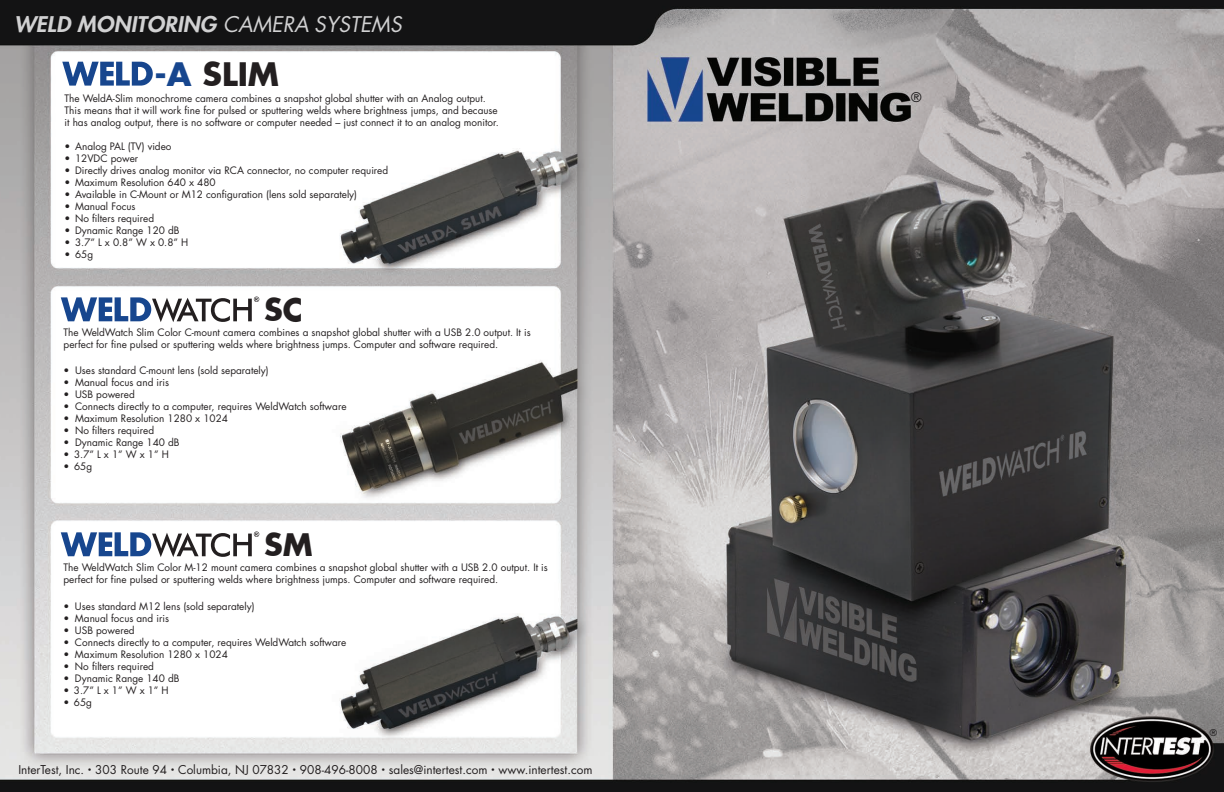
<style>
.page{position:relative;width:1224px;height:792px;background:#fff}
.page>*{position:absolute;margin:0;border:0;box-sizing:border-box;transform-origin:0 0}
.t1{font:700 31.6px "Futura";color:#231f20}
.t2{font:700 30.3px "Futura";color:#231f20}
.t3{font:italic 800 21px "Futura";letter-spacing:.01em;color:#d1d1d2;scale:1.06 1}
.t4{font:12.9px "Futura";color:#141213}
.t5{font:11.8px "Futura";color:#231f20}
.t6{font:10px/12px "Futura";color:#231f20}
.t7{font:9px "Futura";color:#141213}
.s1{font-weight:400}
.s2{color:#17468e}
</style>
<div class="page">
<img style="left:0;top:0;width:1224px;height:792px">
<svg style="left:61px;top:297px;width:198px;height:25px"></svg>
<svg style="left:61px;top:532px;width:198px;height:25px"></svg>
<svg style="left:62px;top:62px;width:91px;height:24px"></svg>
<p class="t3" style="left:14px;top:11px;width:367px">WELD MONITORING <span class="s1">CAMERA SYSTEMS</span></p>
<p class="t1" style="left:155px;top:52px;width:126px"><span class="s2">-A</span> SLIM</p>
<p class="t6" style="left:65px;top:92px;width:436px">The WeldA-Slim monochrome camera combines a snapshot global shutter with an Analog output.<br>This means that it will work fine for pulsed or sputtering welds where brightness jumps, and because it has analog output, there is no software or computer needed – just connect it to an analog monitor.</p>
<p class="t6" style="left:65px;top:140px;width:108px">• Analog PAL (TV) video</p>
<p class="t6" style="left:65px;top:152px;width:75px">• 12VDC power</p>
<p class="t6" style="left:65px;top:164px;width:325px">• Directly drives analog monitor via RCA connector, no computer required</p>
<p class="t6" style="left:65px;top:176px;width:153px">• Maximum Resolution 640 x 480</p>
<p class="t6" style="left:65px;top:188px;width:294px">• Available in C-Mount or M12 configuration (lens sold separately)</p>
<p class="t6" style="left:65px;top:200px;width:73px">• Manual Focus</p>
<p class="t6" style="left:65px;top:212px;width:91px">• No filters required</p>
<p class="t6" style="left:65px;top:224px;width:117px">• Dynamic Range 120 dB</p>
<p class="t6" style="left:65px;top:236px;width:125px">• 3.7” L x 0.8” W x 0.8” H</p>
<p class="t6" style="left:65px;top:248px;width:30px">• 65g</p>
<p class="t2" style="left:264px;top:289px;width:40px">SC</p>
<p class="t6" style="left:64px;top:326px;width:469px">The WeldWatch Slim Color C-mount camera combines a snapshot global shutter with a USB 2.0 output. It is perfect for fine pulsed or sputtering welds where brightness jumps. Computer and software required.</p>
<p class="t6" style="left:64px;top:365px;width:207px">• Uses standard C-mount lens (sold separately)</p>
<p class="t6" style="left:64px;top:377px;width:107px">• Manual focus and iris</p>
<p class="t6" style="left:64px;top:389px;width:73px">• USB powered</p>
<p class="t6" style="left:64px;top:401px;width:284px">• Connects directly to a computer, requires WeldWatch software</p>
<p class="t6" style="left:64px;top:413px;width:166px">• Maximum Resolution 1280 x 1024</p>
<p class="t6" style="left:64px;top:425px;width:92px">• No filters required</p>
<p class="t6" style="left:64px;top:437px;width:118px">• Dynamic Range 140 dB</p>
<p class="t6" style="left:64px;top:449px;width:107px">• 3.7” L x 1” W x 1” H</p>
<p class="t6" style="left:64px;top:461px;width:30px">• 65g</p>
<p class="t2" style="left:264px;top:524px;width:50px">SM</p>
<p class="t6" style="left:63px;top:562px;width:486px">The WeldWatch Slim Color M-12 mount camera combines a snapshot global shutter with a USB 2.0 output. It is perfect for fine pulsed or sputtering welds where brightness jumps. Computer and software required.</p>
<p class="t6" style="left:63px;top:600px;width:193px">• Uses standard M12 lens (sold separately)</p>
<p class="t6" style="left:63px;top:612px;width:107px">• Manual focus and iris</p>
<p class="t6" style="left:63px;top:624px;width:73px">• USB powered</p>
<p class="t6" style="left:63px;top:636px;width:284px">• Connects directly to a computer, requires WeldWatch software</p>
<p class="t6" style="left:63px;top:648px;width:166px">• Maximum Resolution 1280 x 1024</p>
<p class="t6" style="left:63px;top:660px;width:92px">• No filters required</p>
<p class="t6" style="left:63px;top:672px;width:118px">• Dynamic Range 140 dB</p>
<p class="t6" style="left:63px;top:684px;width:107px">• 3.7” L x 1” W x 1” H</p>
<p class="t6" style="left:63px;top:696px;width:30px">• 65g</p>
<p class="t5" style="left:19px;top:761px;width:575px">InterTest, Inc. <sup>•</sup> 303 Route 94 <sup>•</sup> Columbia, NJ 07832 <sup>•</sup> 908-496-8008 <sup>•</sup> sales@intertest.com <sup>•</sup> www.intertest.com</p>
<p class="t4" style="left:911px;top:88px;width:12px">®</p>
<p class="t7" style="left:1210px;top:726px;width:9px">®</p>
</div>
